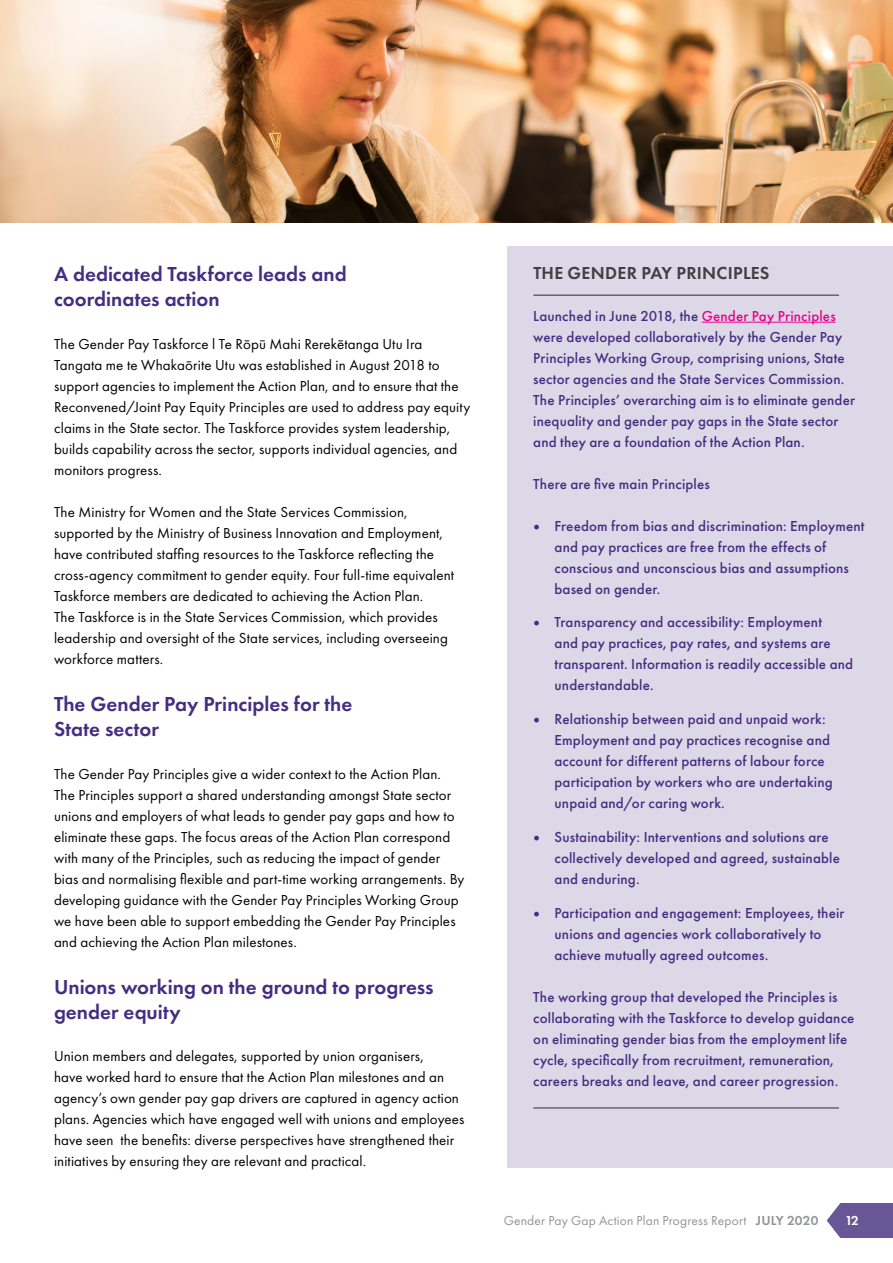
<style>
.page{position:relative;width:893px;height:1263px;background:#fff}
.page>*{position:absolute;margin:0;border:0;box-sizing:border-box;transform-origin:0 0}
.t1{font:600 21px/25.2px "Futura PT";color:#442e82}
.t2{font:600 18px "Futura PT";letter-spacing:.01em;color:#414042}
.t3{font:15px/21px "Futura PT";letter-spacing:.01em;color:#000}
.t4{font:500 15px/21px "Futura PT";letter-spacing:.01em;color:#442e82}
.t5{font:13.5px "Futura PT";letter-spacing:.01em;color:#939598}
.t6{font:600 13.5px "Futura PT";color:#fff}
.s1{color:#ec008c}
.s2{font-family:"Minion Pro";font-weight:400;font-size:18px}
.s3{font-weight:600}
</style>
<div class="page">
<svg style="left:827px;top:1203px;width:66px;height:35px;background:#7766a1"></svg>
<div style="left:507px;top:246px;width:386px;height:921px;background:#ddd8e8"></div>
<hr style="left:702px;top:322px;width:134px;height:1px;background:#ec008c">
<hr style="left:533px;top:295px;width:306px;height:1px;background:#414042">
<hr style="left:533px;top:1107px;width:306px;height:1px;background:#414042">
<img style="left:0;top:0;width:893px;height:222px">
<h1 class="t1" style="left:54px;top:261px;width:294px">A dedicated Taskforce leads and coordinates action</h1>
<p class="t3" style="left:54px;top:333px;width:418px">The Gender Pay Taskforce l Te Rōpū Mahi Rerekētanga Utu Ira Tangata me te Whakaōrite Utu was established in August 2018 to support agencies to implement the Action Plan, and to ensure that the Reconvened/Joint Pay Equity Principles are used to address pay equity claims in the State sector. The Taskforce provides system leadership, builds capability across the sector, supports individual agencies, and monitors progress.</p>
<p class="t3" style="left:54px;top:501px;width:402px">The Ministry for Women and the State Services Commission, supported by the Ministry of Business Innovation and Employment, have contributed staffing resources to the Taskforce reflecting the cross-agency commitment to gender equity. Four full-time equivalent Taskforce members are dedicated to achieving the Action Plan.<br>The Taskforce is in the State Services Commission, which provides leadership and oversight of the State services, including overseeing workforce matters.</p>
<h1 class="t1" style="left:54px;top:691px;width:300px">The Gender Pay Principles for the<br>State sector</h1>
<p class="t3" style="left:54px;top:763px;width:412px">The Gender Pay Principles give a wider context to the Action Plan.<br>The Principles support a shared understanding amongst State sector unions and employers of what leads to gender pay gaps and how to eliminate these gaps. The focus areas of the Action Plan correspond with many of the Principles, such as reducing the impact of gender bias and normalising flexible and part-time working arrangements. By developing guidance with the Gender Pay Principles Working Group we have been able to support embedding the Gender Pay Principles and achieving the Action Plan milestones.</p>
<h1 class="t1" style="left:54px;top:974px;width:381px">Unions working on the ground to progress gender equity</h1>
<p class="t3" style="left:54px;top:1045px;width:412px">Union members and delegates, supported by union organisers,<br>have worked hard to ensure that the Action Plan milestones and an agency’s own gender pay gap drivers are captured in agency action plans. Agencies which have engaged well with unions and employees have seen the benefits: diverse perspectives have strengthened their initiatives by ensuring they are relevant and practical.</p>
<p class="t2" style="left:533px;top:261px;width:238px">THE GENDER PAY PRINCIPLES</p>
<p class="t4" style="left:533px;top:305px;width:323px">Launched in June 2018, the <span class="s1">Gender Pay Principles </span>were developed collaboratively by the Gender Pay Principles Working Group, comprising unions, State sector agencies and the State Services Commission.<br>The Principles’ overarching aim is to eliminate gender inequality and gender pay gaps in the State sector and they are a foundation of the Action Plan.</p>
<p class="t4" style="left:533px;top:473px;width:178px">There are five main Principles</p>
<p class="t4" style="left:555px;top:515px;width:312px;text-indent:-21px"><span class="s2">•</span> Freedom from bias and discrimination: Employment and pay practices are free from the effects of conscious and unconscious bias and assumptions based on gender.</p>
<p class="t4" style="left:555px;top:612px;width:300px;text-indent:-21px"><span class="s2">•</span> Transparency and accessibility: Employment<br>and pay practices, pay rates, and systems are transparent. Information is readily accessible and understandable.</p>
<p class="t4" style="left:555px;top:709px;width:280px;text-indent:-21px"><span class="s2">•</span> Relationship between paid and unpaid work:<br>Employment and pay practices recognise and account for different patterns of labour force participation by workers who are undertaking unpaid and/or caring work.</p>
<p class="t4" style="left:555px;top:826px;width:287px;text-indent:-21px"><span class="s2">•</span> Sustainability: Interventions and solutions are collectively developed and agreed, sustainable and enduring.</p>
<p class="t4" style="left:555px;top:902px;width:292px;text-indent:-21px"><span class="s2">•</span> Participation and engagement: Employees, their unions and agencies work collaboratively to achieve mutually agreed outcomes.</p>
<p class="t4" style="left:533px;top:986px;width:323px">The working group that developed the Principles is collaborating with the Taskforce to develop guidance on eliminating gender bias from the employment life cycle, specifically from recruitment, remuneration, careers breaks and leave, and career progression.</p>
<p class="t5" style="left:504px;top:1213px;width:316px">Gender Pay Gap Action Plan Progress Report <span class="s3">JULY 2020</span></p>
<p class="t6" style="left:845px;top:1212px;width:15px">12</p>
</div>
